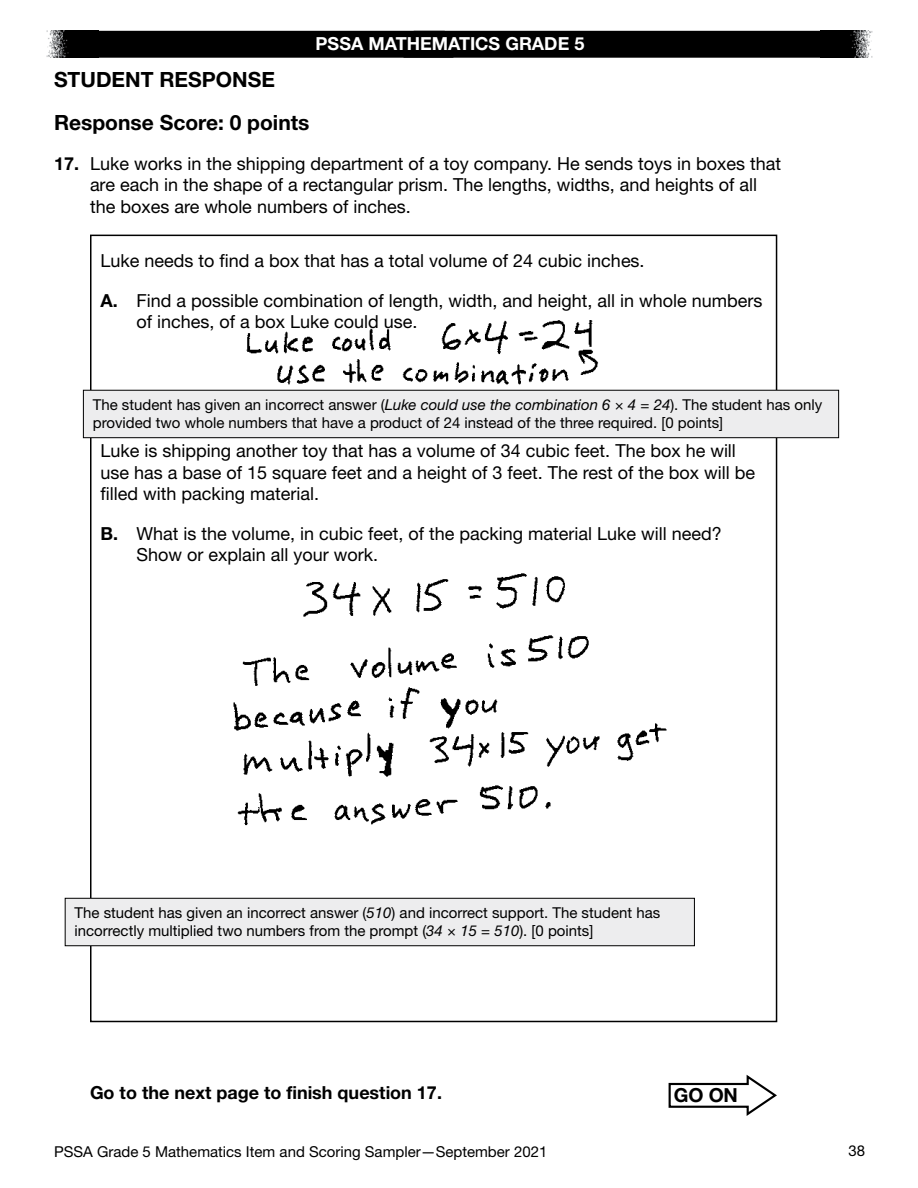
<style>
.page{position:relative;width:918px;height:1188px;background:#fff}
.page>*{position:absolute;margin:0;border:0;box-sizing:border-box;transform-origin:0 0}
.t1{font:700 21px "Helvetica Neue LT Std";color:#000}
.t2{font:700 19.35px "Helvetica Neue LT Std";color:#000}
.t3{font:18px/21.6px "Helvetica Neue LT Std";color:#000}
.t4{font:700 18px "Helvetica Neue LT Std";color:#000}
.t5{font:700 18px "Helvetica Neue LT Std";color:#fff}
.t6{font:15px/18px "Helvetica Neue LT Std";color:#000}
.s1{font-weight:700}
.s2{font-style:italic}
</style>
<div class="page">
<img style="left:46px;top:31px;width:52px;height:27px">
<img style="left:820px;top:31px;width:53px;height:27px">
<div style="left:98px;top:31px;width:722px;height:27px;background:#000"></div>
<div style="left:90px;top:235px;width:687px;height:168px;border:2px solid #000"></div>
<svg style="left:669px;top:1075px;width:108px;height:41px"></svg>
<img style="left:95px;top:321px;width:741px;height:567px">
<div style="left:83px;top:390px;width:756px;height:48px;background:#ededee"></div>
<div style="left:83px;top:390px;width:756px;height:48px;border:1px solid #000"></div>
<div style="left:65px;top:898px;width:629px;height:48px;background:#ededee"></div>
<div style="left:65px;top:898px;width:630px;height:48px;border:1px solid #000"></div>
<p class="t5" style="left:316px;top:33px;width:270px">PSSA MATHEMATICS GRADE 5</p>
<p class="t1" style="left:54px;top:67px;width:222px">STUDENT RESPONSE</p>
<p class="t1" style="left:54px;top:110px;width:257px">Response Score: 0 points</p>
<p class="t3" style="left:90px;top:152px;width:693px;text-indent:-36px"><span class="s1">17.</span> Luke works in the shipping department of a toy company . He sends toys in boxes that are each in the shape of a rectangular prism . The lengths, widths, and heights of all the boxes are whole numbers of inches .</p>
<p class="t3" style="left:100px;top:249px;width:546px">Luke needs to find a box that has a total volume of 24 cubic inches .</p>
<p class="t3" style="left:136px;top:289px;width:628px;text-indent:-36px"><span class="s1">A.</span> Find a possible combination of length, width, and height, all in whole numbers of inches, of a box Luke could use .</p>
<p class="t6" style="left:93px;top:396px;width:731px">The student has given an incorrect answer (<span class="s2">Luke could use the combination 6 × 4 = 24</span>) . The student has only provided two whole numbers that have a product of 24 instead of the three required . [0 points]</p>
<p class="t3" style="left:100px;top:439px;width:656px">Luke is shipping another toy that has a volume of 34 cubic feet . The box he will use has a base of 15 square feet and a height of 3 feet . The rest of the box will be filled with packing material .</p>
<p class="t3" style="left:136px;top:522px;width:587px;text-indent:-36px"><span class="s1">B.</span> What is the volume, in cubic feet, of the packing material Luke will need?<br>Show or explain all your work .</p>
<p class="t6" style="left:75px;top:904px;width:587px">The student has given an incorrect answer (<span class="s2">510</span>) and incorrect support . The student has incorrectly multiplied two numbers from the prompt (<span class="s2">34 × 15 = 510</span>) . [0 points]</p>
<p class="t4" style="left:90px;top:1082px;width:354px">Go to the next page to finish question 17.</p>
<p class="t2" style="left:674px;top:1083px;width:66px">GO ON</p>
<p class="t6" style="left:54px;top:1142px;width:495px">PSSA Grade 5 Mathematics Item and Scoring Sampler—September 2021</p>
<p class="t6" style="left:848px;top:1142px;width:18px">38</p>
</div>
